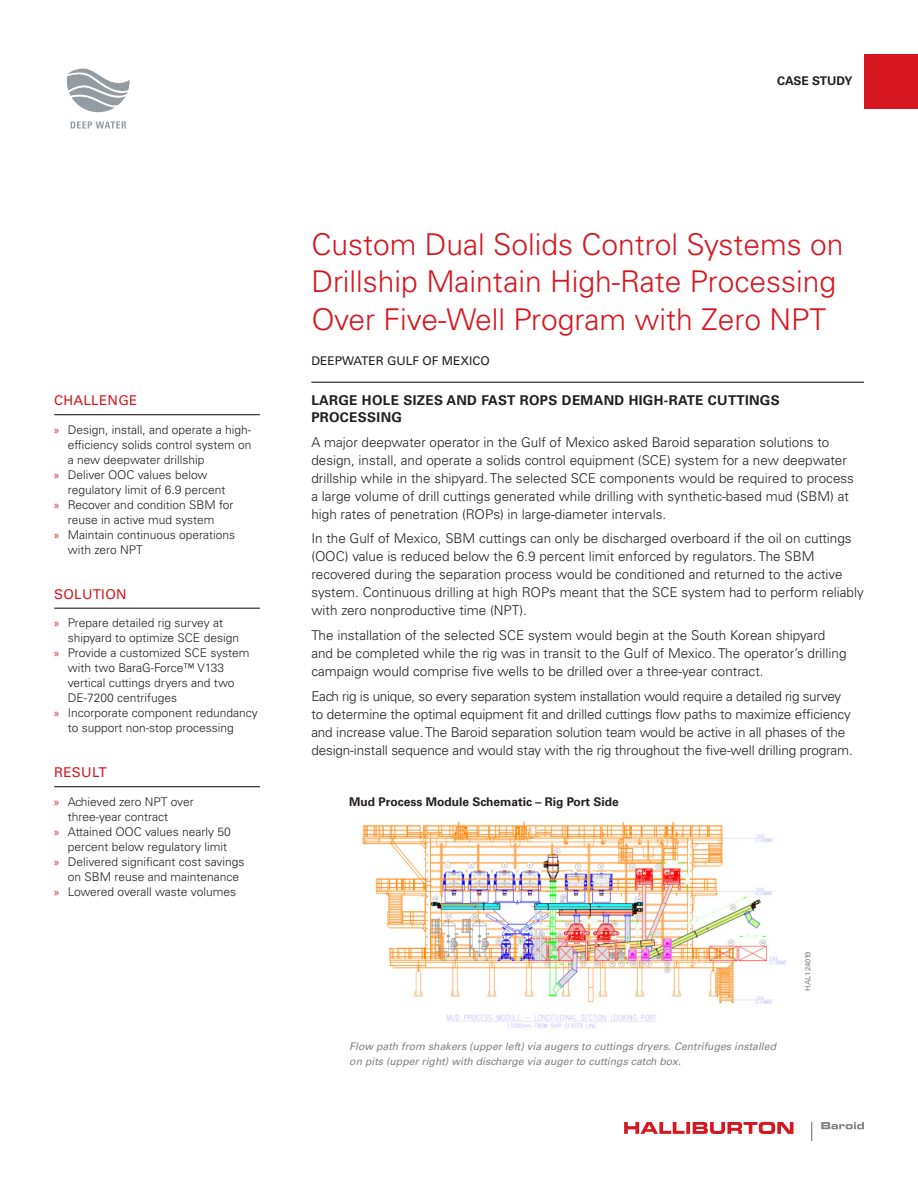
<style>
.page{position:relative;width:918px;height:1188px;background:#fff}
.page>*{position:absolute;margin:0;border:0;box-sizing:border-box;transform-origin:0 0}
.Case_Study_Title_-_2{font:300 30px/37.5px "Univers LT Std";color:#d7171f}
.Body{font:300 13.5px/18px "Univers LT Std";color:#231f20}
.Body_Header{font:700 13.5px/16.5px "Univers LT Std";letter-spacing:.025em;color:#231f20}
.Sidebar_Header_With{font:13.5px "Univers LT Std";letter-spacing:.02em;color:#d7171f}
.t1{font:300 12px/15px "Univers LT Std";color:#231f20}
.Callout_Title{font:700 12px "Univers LT Std";color:#231f20}
.Case_Study_Title___2{font:12px "Univers LT Std";color:#231f20}
.t2{font:italic 10.5px/15px "Univers LT Std";color:#808285}
.HAL_Number{font:7.5px "Univers LT Std";color:#808285}
.s1{font-family:"Myriad Pro";font-weight:400;color:#d7171f}
</style>
<div class="page">
<hr style="left:311px;top:382px;width:553px;height:1px;background:#231f20">
<hr style="left:54px;top:414px;width:206px;height:1px;background:#231f20">
<hr style="left:54px;top:608px;width:206px;height:1px;background:#231f20">
<hr style="left:54px;top:786px;width:206px;height:1px;background:#231f20">
<div style="left:864px;top:54px;width:54px;height:55px;background:#d7171f"></div>
<img style="left:362px;top:821px;width:425px;height:207px">
<svg style="left:71px;top:122px;width:55px;height:7px"></svg>
<svg style="left:67px;top:68px;width:63px;height:44px"></svg>
<svg style="left:624px;top:1122px;width:169px;height:12px"></svg>
<svg style="left:821px;top:1122px;width:43px;height:7px"></svg>
<svg style="left:811px;top:1122px;width:1px;height:19px"></svg>
<p class="Callout_Title" style="left:777px;top:74px;width:77px">CASE STUDY</p>
<p class="Sidebar_Header_With" style="left:54px;top:393px;width:85px">CHALLENGE</p>
<p class="t1" style="left:68px;top:422px;width:185px;text-align:justify;text-indent:-14px"><span class="s1">»</span> Design, install, and operate a high&shy;efficiency solids control system on a new deepwater drillship</p>
<p class="t1" style="left:68px;top:467px;width:159px;text-indent:-14px"><span class="s1">»</span> Deliver OOC values below regulatory limit of 6.9 percent</p>
<p class="t1" style="left:54px;top:497px;width:181px;text-align:center"><span class="s1">»</span> Recover and condition SBM for reuse in active mud system</p>
<p class="t1" style="left:68px;top:527px;width:169px;text-indent:-14px"><span class="s1">»</span> Maintain continuous operations with zero NPT</p>
<p class="Sidebar_Header_With" style="left:54px;top:586px;width:74px">SOLUTION</p>
<p class="t1" style="left:68px;top:616px;width:173px;text-indent:-14px"><span class="s1">»</span> Prepare detailed rig survey at shipyard to optimize SCE design</p>
<p class="t1" style="left:68px;top:646px;width:183px;text-indent:-14px"><span class="s1">»</span> Provide a customized SCE system with two BaraG-Force™ V133 vertical cuttings dryers and two<br>DE-7200 centrifuges</p>
<p class="t1" style="left:68px;top:706px;width:192px;text-indent:-14px"><span class="s1">»</span> Incorporate component redundancy to support non-stop processing</p>
<p class="Sidebar_Header_With" style="left:54px;top:765px;width:54px">RESULT</p>
<p class="t1" style="left:68px;top:794px;width:127px;text-indent:-14px"><span class="s1">»</span> Achieved zero NPT over three-year contract</p>
<p class="t1" style="left:68px;top:824px;width:165px;text-indent:-14px"><span class="s1">»</span> Attained OOC values nearly 50 percent below regulatory limit</p>
<p class="t1" style="left:68px;top:854px;width:178px;text-indent:-14px"><span class="s1">»</span> Delivered significant cost savings on SBM reuse and maintenance</p>
<p class="t1" style="left:54px;top:884px;width:183px"><span class="s1">»</span> Lowered overall waste volumes</p>
<p class="Case_Study_Title_-_2" style="left:311px;top:225px;width:534px">Custom Dual Solids Control Systems on<br>Drillship Maintain High-Rate Processing<br>Over Five-Well Program with Zero NPT</p>
<p class="Case_Study_Title___2" style="left:311px;top:353px;width:180px">DEEPWATER GULF OF MEXICO</p>
<p class="Body_Header" style="left:311px;top:393px;width:470px">LARGE HOLE SIZES AND FAST ROPS DEMAND HIGH-RATE CUTTINGS<br>PROCESSING</p>
<p class="Body" style="left:311px;top:433px;width:544px">A major deepwater operator in the Gulf of Mexico asked Baroid separation solutions to design, install, and operate a solids control equipment (SCE) system for a new deepwater drillship while in the shipyard. The selected SCE components would be required to process a large volume of drill cuttings generated while drilling with synthetic-based mud (SBM) at high rates of penetration (ROPs) in large-diameter intervals.</p>
<p class="Body" style="left:311px;top:530px;width:554px">In the Gulf of Mexico, SBM cuttings can only be discharged overboard if the oil on cuttings (OOC) value is reduced below the 6.9 percent limit enforced by regulators. The SBM recovered during the separation process would be conditioned and returned to the active system. Continuous drilling at high ROPs meant that the SCE system had to perform reliably with zero nonproductive time (NPT).</p>
<p class="Body" style="left:311px;top:626px;width:537px">The installation of the selected SCE system would begin at the South Korean shipyard and be completed while the rig was in transit to the Gulf of Mexico. The operator’s drilling campaign would comprise five wells to be drilled over a three-year contract.</p>
<p class="Body" style="left:311px;top:687px;width:543px">Each rig is unique, so every separation system installation would require a detailed rig survey to determine the optimal equipment fit and drilled cuttings flow paths to maximize efficiency and increase value. The Baroid separation solution team would be active in all phases of the design-install sequence and would stay with the rig throughout the five-well drilling program.</p>
<p class="Callout_Title" style="left:349px;top:795px;width:271px">Mud Process Module Schematic – Rig Port Side</p>
<p class="t2" style="left:349px;top:1039px;width:428px">Flow path from shakers (upper left) via augers to cuttings dryers. Centrifuges installed on pits (upper right) with discharge via auger to cuttings catch box.</p>
<p class="HAL_Number" style="left:803px;top:991px;width:41px;rotate:-90deg">HAL124019</p>
</div>
